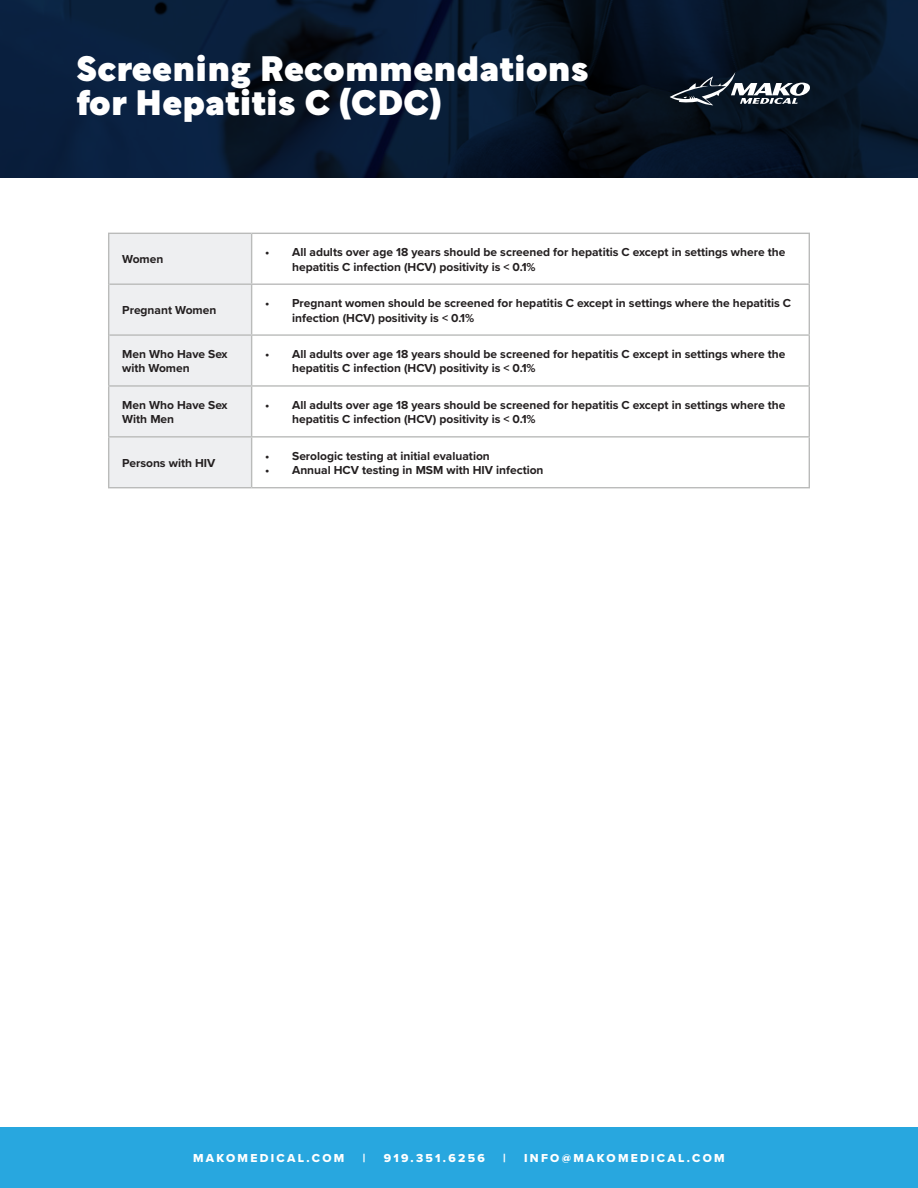
<style>
.page{position:relative;width:918px;height:1188px;background:#fff}
.page>*{position:absolute;margin:0;border:0;box-sizing:border-box;transform-origin:0 0}
.t1{font:900 34.5px/34px "Rotunda";letter-spacing:.03em;color:#fff}
.t2{font:700 12px/14.4px "Proxima Nova";color:#231f20}
.t3{font:12px "Proxima Nova Extrabld";letter-spacing:.19em;color:#fff}
</style>
<div class="page">
<div style="left:0;top:1128px;width:918px;height:60px;background:#28a7df"></div>
<img style="left:0;top:0;width:918px;height:177px">
<svg style="left:670px;top:72px;width:141px;height:33px"></svg>
<div style="left:109px;top:234px;width:142px;height:253px;background:#eeeff1"></div>
<hr style="left:108px;top:233px;width:144px;height:1px;background:#babbba">
<hr style="left:108px;top:234px;width:1px;height:50px;background:#babbba">
<hr style="left:252px;top:233px;width:558px;height:1px;background:#babbba">
<hr style="left:108px;top:284px;width:1px;height:51px;background:#babbba">
<hr style="left:108px;top:335px;width:1px;height:50px;background:#babbba">
<hr style="left:251px;top:284px;width:559px;height:1px;background:#babbba">
<hr style="left:251px;top:334px;width:559px;height:2px;background:#babbba">
<hr style="left:108px;top:387px;width:1px;height:49px;background:#babbba">
<hr style="left:251px;top:385px;width:559px;height:2px;background:#babbba">
<hr style="left:108px;top:438px;width:1px;height:49px;background:#babbba">
<hr style="left:251px;top:436px;width:559px;height:2px;background:#babbba">
<hr style="left:252px;top:487px;width:558px;height:1px;background:#babbba">
<hr style="left:109px;top:284px;width:142px;height:1px;background:#babbba">
<hr style="left:109px;top:334px;width:142px;height:2px;background:#babbba">
<hr style="left:108px;top:385px;width:143px;height:2px;background:#babbba">
<hr style="left:108px;top:436px;width:143px;height:2px;background:#babbba">
<hr style="left:108px;top:487px;width:144px;height:1px;background:#babbba">
<hr style="left:251px;top:234px;width:1px;height:50px;background:#babbba">
<hr style="left:809px;top:234px;width:1px;height:50px;background:#babbba">
<hr style="left:251px;top:285px;width:1px;height:49px;background:#babbba">
<hr style="left:809px;top:285px;width:1px;height:49px;background:#babbba">
<hr style="left:251px;top:336px;width:1px;height:49px;background:#babbba">
<hr style="left:809px;top:336px;width:1px;height:49px;background:#babbba">
<hr style="left:251px;top:387px;width:1px;height:49px;background:#babbba">
<hr style="left:809px;top:387px;width:1px;height:49px;background:#babbba">
<hr style="left:251px;top:438px;width:1px;height:49px;background:#babbba">
<hr style="left:809px;top:438px;width:1px;height:49px;background:#babbba">
<p class="t1" style="left:77px;top:48px;width:513px">Screening Recommendations for Hepatitis C (CDC)</p>
<p class="t2" style="left:122px;top:252px;width:43px">Women</p>
<p class="t2" style="left:292px;top:245px;width:495px;text-indent:-27px">• All adults over age 18 years should be screened for hepatitis C except in settings where the hepatitis C infection (HCV) positivity is &lt; 0.1%</p>
<p class="t2" style="left:122px;top:303px;width:96px">Pregnant Women</p>
<p class="t2" style="left:292px;top:296px;width:501px;text-indent:-27px">• Pregnant women should be screened for hepatitis C except in settings where the hepatitis C infection (HCV) positivity is &lt; 0.1%</p>
<p class="t2" style="left:122px;top:347px;width:107px">Men Who Have Sex with Women</p>
<p class="t2" style="left:292px;top:347px;width:495px;text-indent:-27px">• All adults over age 18 years should be screened for hepatitis C except in settings where the hepatitis C infection (HCV) positivity is &lt; 0.1%</p>
<p class="t2" style="left:122px;top:397px;width:107px">Men Who Have Sex<br>With Men</p>
<p class="t2" style="left:292px;top:397px;width:495px;text-indent:-27px">• All adults over age 18 years should be screened for hepatitis C except in settings where the hepatitis C infection (HCV) positivity is &lt; 0.1%</p>
<p class="t2" style="left:122px;top:456px;width:95px">Persons with HIV</p>
<p class="t2" style="left:265px;top:448px;width:226px">• Serologic testing at initial evaluation</p>
<p class="t2" style="left:265px;top:463px;width:280px">• Annual HCV testing in MSM with HIV infection</p>
<p class="t3" style="left:193px;top:1149px;width:153px">MAKOMEDICAL.COM</p>
<p class="t3" style="left:363px;top:1149px;width:4px">|</p>
<p class="t3" style="left:384px;top:1149px;width:103px">919.351.6256</p>
<p class="t3" style="left:503px;top:1149px;width:4px">|</p>
<p class="t3" style="left:524px;top:1149px;width:202px">INFO@MAKOMEDICAL.COM</p>
</div>
